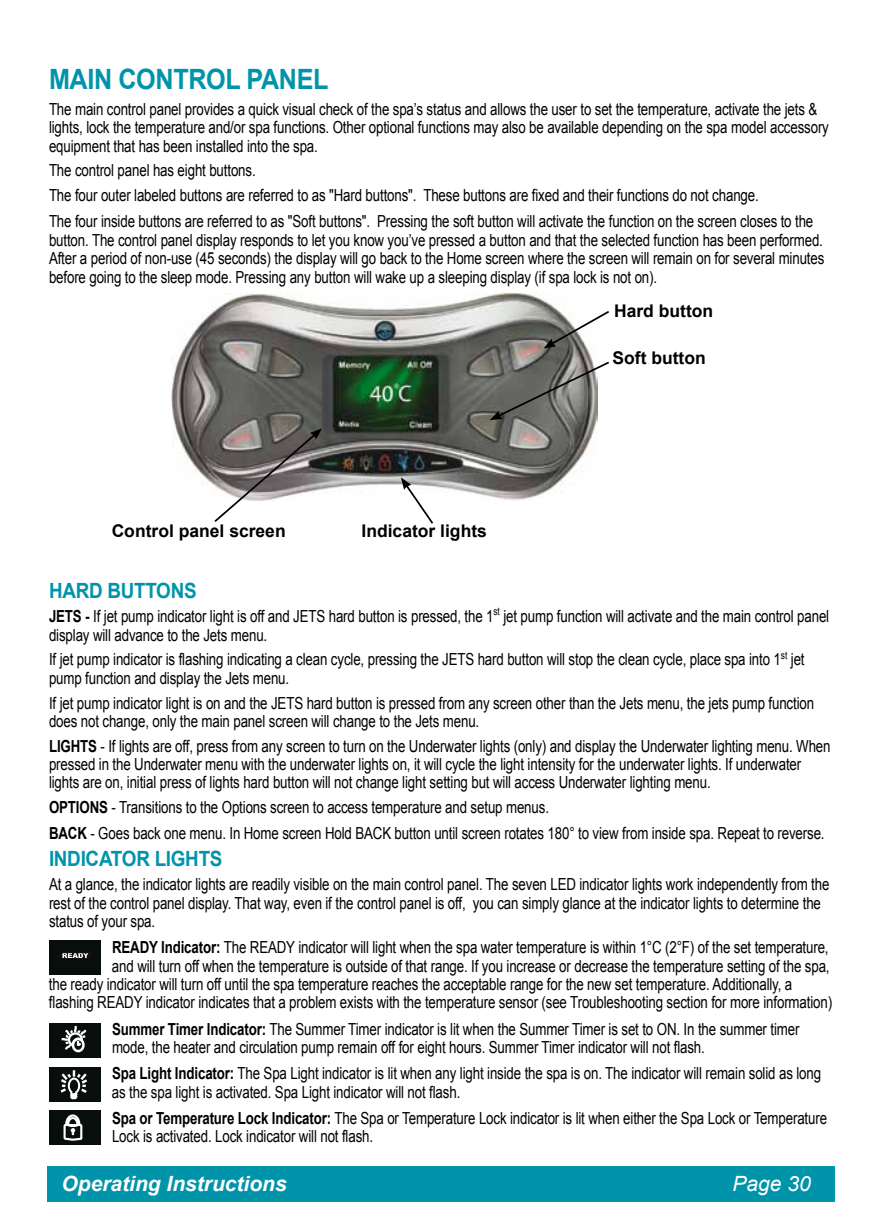
<style>
.page{position:relative;width:882px;height:1229px;background:#fff}
.page>*{position:absolute;margin:0;border:0;box-sizing:border-box;transform-origin:0 0}
.t1{font:700 28px "Arial";color:#0094aa;scale:.9 1}
.t2{font:700 21px "Arial";letter-spacing:-.015em;color:#0094aa;scale:.9 1}
.t3{font:italic 700 21px "Arial";color:#fff}
.t4{font:italic 21px "Arial";color:#fff}
.t5{font:700 17.5px "Arial";color:#000}
.t6{font:16.62px/18.4px "Arial";letter-spacing:-.01em;color:#000;scale:.8 1}
.t7{font:700 16.62px "Arial";letter-spacing:-.01em;color:#000;scale:.8 1}
.s1{font-weight:700}
.s2{font-weight:400}
</style>
<div class="page">
<div style="left:47px;top:1166px;width:788px;height:35px;background:#0094aa"></div>
<svg style="left:49px;top:940px;width:52px;height:34px"></svg>
<svg style="left:49px;top:1023px;width:52px;height:34px"></svg>
<svg style="left:49px;top:1067px;width:52px;height:35px"></svg>
<svg style="left:49px;top:1110px;width:52px;height:35px"></svg>
<img style="left:171px;top:292px;width:427px;height:208px">
<svg style="left:543px;top:309px;width:66px;height:39px"></svg>
<svg style="left:490px;top:360px;width:119px;height:60px"></svg>
<svg style="left:401px;top:477px;width:34px;height:47px"></svg>
<svg style="left:213px;top:428px;width:109px;height:94px"></svg>
<h1 class="t1" style="left:49px;top:60px;width:39px">Main</h1>
<h1 class="t1" style="left:119px;top:60px;width:21px">contro</h1>
<h1 class="t1" style="left:225px;top:60px;width:116px">l panel</h1>
<p class="t6" style="left:49px;top:100px;width:976px">The main control panel provides a quick visual check of the spa’s status and allows the user to set the temperature, activate the jets &amp; lights, lock the temperature and/or spa functions. Other optional functions may also be available depending on the spa model accessory equipment that has been installed into the spa.</p>
<p class="t6" style="left:49px;top:158px;width:889px;line-height:24.7px">The control panel has eight buttons.<br>The four outer labeled buttons are referred to as "Hard buttons". These buttons are fixed and their functions do not change.</p>
<p class="t6" style="left:49px;top:212px;width:971px">The four inside buttons are referred to as "Soft buttons". Pressing the soft button will activate the function on the screen closes to the button. The control panel display responds to let you know you’ve pressed a button and that the selected function has been performed.<br>After a period of non-use (45 seconds) the display will go back to the Home screen where the screen will remain on for several minutes before going to the sleep mode. Pressing any button will wake up a sleeping display (if spa lock is not on).</p>
<p class="t5" style="left:112px;top:519px;width:176px">Control panel screen</p>
<p class="t5" style="left:361px;top:519px;width:127px">Indicator lights</p>
<p class="t5" style="left:614px;top:299px;width:101px">Hard button</p>
<p class="t5" style="left:613px;top:346px;width:95px">Soft button</p>
<p class="t2" style="left:49px;top:576px;width:80px">Hard Buttons</p>
<p class="t6" style="left:49px;top:607px;width:977px"><span class="s1">JETS -</span> If jet pump indicator light is off and JETS hard button is pressed, the 1<sup>st</sup> jet pump function will activate and the main control panel display will advance to the Jets menu.</p>
<p class="t6" style="left:49px;top:650px;width:946px">If jet pump indicator is flashing indicating a clean cycle, pressing the JETS hard button will stop the clean cycle, place spa into 1<sup>st</sup> jet pump function and display the Jets menu.</p>
<p class="t6" style="left:49px;top:693px;width:958px">If jet pump indicator light is on and the JETS hard button is pressed from any screen other than the Jets menu, the jets pump function does not change, only the main panel screen will change to the Jets menu.</p>
<p class="t6" style="left:49px;top:736px;width:979px"><span class="s1">LIGHTS</span> - If lights are off, press from any screen to turn on the Underwater lights (only) and display the Underwater lighting menu. When pressed in the Underwater menu with the underwater lights on, it will cycle the light intensity for the underwater lights. If underwater lights are on, initial press of lights hard button will not change light setting but will access Underwater lighting menu.</p>
<p class="t6" style="left:49px;top:794px;width:971px;line-height:26.2px"><span class="s1">OPTIONS</span> - Transitions to the Options screen to access temperature and setup menus.<br><span class="s1">BACK</span> - Goes back one menu. In Home screen Hold BACK button until screen rotates 180° to view from inside spa. Repeat to reverse.</p>
<p class="t2" style="left:49px;top:844px;width:49px">Indicator</p>
<p class="t2" style="left:155px;top:844px;width:48px">Lights</p>
<p class="t6" style="left:49px;top:875px;width:977px">At a glance, the indicator lights are readily visible on the main control panel. The seven LED indicator lights work independently from the rest of the control panel display. That way, even if the control panel is off, you can simply glance at the indicator lights to determine the status of your spa.</p>
<p class="t7" style="left:112px;top:936px;width:197px">READY Indicator: <span class="s2">The Ready</span></p>
<p class="t6" style="left:298px;top:938px;width:664px">indicator will light when the spa water temperature is within 1°C (2°F) of the set temperature,</p>
<p class="t6" style="left:112px;top:956px;width:899px">and will turn off when the temperature is outside of that range. If you increase or decrease the temperature setting of the spa,</p>
<p class="t6" style="left:49px;top:975px;width:931px">the ready indicator will turn off until the spa temperature reaches the acceptable range for the new set temperature. Additionally, a</p>
<p class="t6" style="left:49px;top:993px;width:981px">flashing READY indicator indicates that a problem exists with the temperature sensor (see Troubleshooting section for more information)</p>
<p class="t6" style="left:112px;top:1019px;width:861px"><span class="s1">Summer Timer Indicator:</span> The Summer Timer indicator is lit when the Summer Timer is set to ON. In the summer timer mode, the heater and circulation pump remain off for eight hours. Summer Timer indicator will not flash.</p>
<p class="t6" style="left:112px;top:1064px;width:888px"><span class="s1">Spa Light Indicator:</span> The Spa Light indicator is lit when any light inside the spa is on. The indicator will remain solid as long as the spa light is activated. Spa Light indicator will not flash.</p>
<p class="t6" style="left:112px;top:1109px;width:895px"><span class="s1">Spa or Temperature Lock Indicator:</span> The Spa or Temperature Lock indicator is lit when either the Spa Lock or Temperature<br>Lock is activated. Lock indicator will not flash.</p>
<p class="t3" style="left:62px;top:1170px;width:227px">Operating Instructions</p>
<p class="t4" style="left:733px;top:1169px;width:80px">Page 30</p>
</div>
